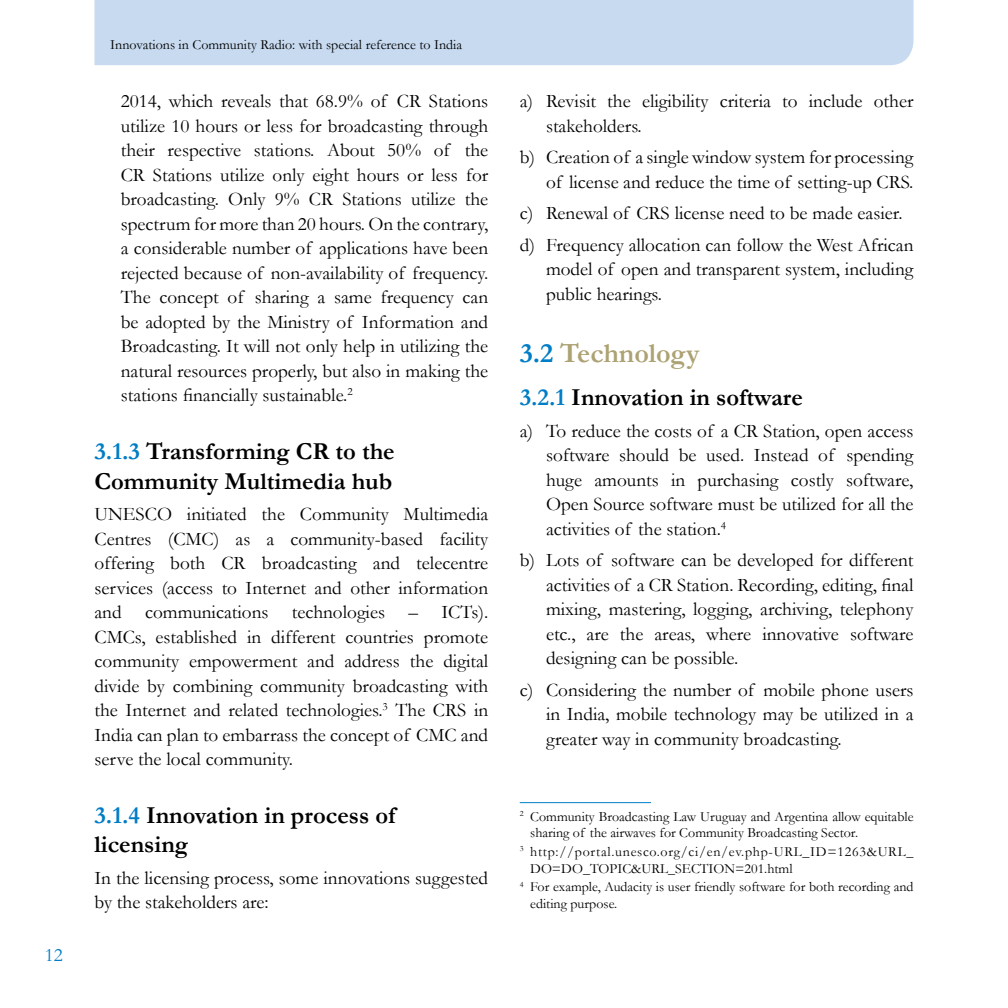
<style>
.page{position:relative;width:1008px;height:1008px;background:#fff}
.page>*{position:absolute;margin:0;border:0;box-sizing:border-box;transform-origin:0 0}
.t1{font:700 28px "Garamond";color:#aca273}
.t2{font:700 24.5px/29.4px "Garamond";color:#000}
.t3{font:19.25px/24.5px "Garamond";color:#000;text-align:justify}
.t4{font:19.25px "Garamond";color:#007dc5}
.t5{font:14px/16.8px "Garamond";color:#000}
.t6{font:14px/16.8px "Garamond";letter-spacing:.05em;color:#000}
.s1{color:#007dc5}
</style>
<div class="page">
<div style="left:94px;top:0;width:820px;height:65px;background:#c7daf0"></div>
<hr style="left:520px;top:802px;width:131px;height:1px;background:#007dc5">
<p class="t4" style="left:45px;top:942px;width:20px">12</p>
<p class="t5" style="left:110px;top:36px;width:353px">Innovations in Community Radio: with special reference to India</p>
<p class="t3" style="left:121px;top:88px;width:369px">2014, which reveals that 68.9% of CR Stations utilize 10 hours or less for broadcasting through their respective stations. About 50% of the CR Stations utilize only eight hours or less for broadcasting. Only 9% CR Stations utilize the spectrum for more than 20 hours. On the contrary, a considerable number of applications have been rejected because of non-availability of frequency.<br>The concept of sharing a same frequency can be adopted by the Ministry of Information and Broadcasting. It will not only help in utilizing the natural resources properly, but also in making the stations financially sustainable.<sup>2</sup></p>
<p class="t2" style="left:94px;top:437px;width:302px"><span class="s1">3.1.3</span> Transforming CR to the<br>Community Multimedia hub</p>
<p class="t3" style="left:94px;top:501px;width:395px">UNESCO initiated the Community Multimedia Centres (CMC) as a community-based facility offering both CR broadcasting and telecentre services (access to Internet and other information and communications technologies – ICTs).<br>CMCs, established in different countries promote community empowerment and address the digital divide by combining community broadcasting with the Internet and related technologies.<sup>3</sup> The CRS in India can plan to embarrass the concept of CMC and serve the local community.</p>
<p class="t2" style="left:94px;top:800px;width:303px"><span class="s1">3.1.4</span> Innovation in process of licensing</p>
<p class="t3" style="left:94px;top:865px;width:395px">In the licensing process, some innovations suggested by the stakeholders are:</p>
<p class="t3" style="left:546px;top:88px;width:369px;text-indent:-26px">a) Revisit the eligibility criteria to include other stakeholders.</p>
<p class="t3" style="left:520px;top:144px;width:395px;text-align:right">b) Creation of a single window system for processing of license and reduce the time of setting-up CRS.</p>
<p class="t3" style="left:520px;top:197px;width:395px;line-height:31.5px">c) Renewal of CRS license need to be made easier. d) Frequency allocation can follow the West African</p>
<p class="t3" style="left:546px;top:256px;width:369px">model of open and transparent system, including public hearings.</p>
<h1 class="t1" style="left:520px;top:334px;width:181px"><span class="s1">3.2</span> Technology</h1>
<p class="t2" style="left:520px;top:383px;width:285px"><span class="s1">3.2.1</span> Innovation in software</p>
<p class="t3" style="left:546px;top:418px;width:369px;text-indent:-26px">a) To reduce the costs of a CR Station, open access software should be used. Instead of spending huge amounts in purchasing costly software, Open Source software must be utilized for all the activities of the station.<sup>4</sup></p>
<p class="t3" style="left:546px;top:548px;width:369px;text-indent:-26px">b) Lots of software can be developed for different activities of a CR Station. Recording, editing, final mixing, mastering, logging, archiving, telephony etc., are the areas, where innovative software designing can be possible.</p>
<p class="t3" style="left:546px;top:677px;width:369px;text-indent:-26px">c) Considering the number of mobile phone users in India, mobile technology may be utilized in a greater way in community broadcasting.</p>
<p class="t5" style="left:530px;top:807px;width:385px;text-indent:-11px"><sup>2</sup> Community Broadcasting Law Uruguay and Argentina allow equitable sharing of the airwaves for Community Broadcasting Sector.</p>
<p class="t6" style="left:530px;top:843px;width:385px;text-indent:-11px"><sup>3</sup> http://portal.unesco.org/ci/en/ev.php-URL_ID=1263&amp;URL_<br>DO=DO_TOPIC&amp;URL_SECTION=201.html</p>
<p class="t5" style="left:530px;top:878px;width:385px;text-indent:-11px"><sup>4</sup> For example, Audacity is user friendly software for both recording and editing purpose.</p>
</div>
